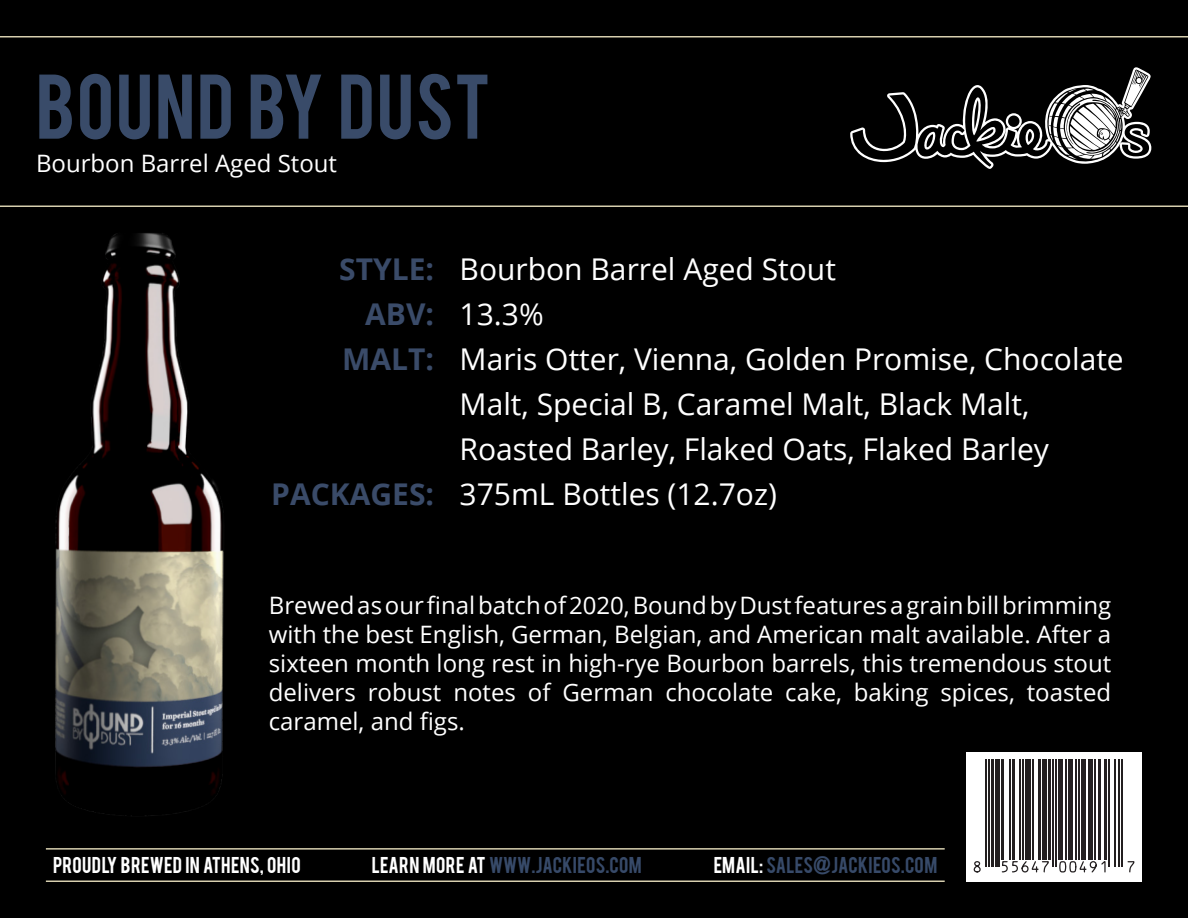
<style>
.page{position:relative;width:1188px;height:918px;background:#000}
.page>*{position:absolute;margin:0;border:0;box-sizing:border-box;transform-origin:0 0}
.t1{font:72px "Bebas";letter-spacing:.025em;color:#394b69}
.t2{font:30px/45px "Open Sans";color:#fff}
.t3{font:700 30px "Open Sans";color:#3a4b69}
.t4{font:24px/28.8px "Open Sans";color:#fff;text-align:justify}
.t5{font:18px "Bebas";letter-spacing:.015em;color:#374a69}
.t6{font:18px "Bebas";letter-spacing:.02em;color:#fff}
.s1{color:#fff}
</style>
<div class="page">
<hr style="left:0;top:205px;width:1188px;height:2px;background:#d7cfaf">
<hr style="left:0;top:36px;width:1188px;height:2px;background:#d7cfaf">
<div style="left:967px;top:752px;width:175px;height:130px;background:#fff"></div>
<hr style="left:46px;top:848px;width:899px;height:2px;background:#d7cfaf">
<hr style="left:46px;top:880px;width:899px;height:2px;background:#d7cfaf">
<svg style="left:850px;top:67px;width:301px;height:102px"></svg>
<img style="left:55px;top:233px;width:169px;height:583px">
<svg style="left:985px;top:760px;width:137px;height:100px"></svg>
<hr style="left:986px;top:760px;width:1px;height:107px;background:#231f20">
<hr style="left:989px;top:760px;width:1px;height:107px;background:#231f20">
<hr style="left:991px;top:760px;width:3px;height:107px;background:#231f20">
<hr style="left:996px;top:760px;width:4px;height:107px;background:#231f20">
<hr style="left:1002px;top:760px;width:2px;height:100px;background:#231f20">
<hr style="left:1009px;top:760px;width:1px;height:100px;background:#231f20">
<hr style="left:1012px;top:760px;width:3px;height:100px;background:#231f20">
<hr style="left:1019px;top:760px;width:1px;height:100px;background:#231f20">
<hr style="left:1022px;top:760px;width:1px;height:100px;background:#231f20">
<div style="left:1025px;top:760px;width:5px;height:100px;background:#231f20"></div>
<hr style="left:1032px;top:760px;width:1px;height:100px;background:#231f20">
<hr style="left:1038px;top:760px;width:3px;height:100px;background:#231f20">
<hr style="left:1042px;top:760px;width:4px;height:100px;background:#231f20">
<hr style="left:1048px;top:760px;width:3px;height:100px;background:#231f20">
<hr style="left:1052px;top:760px;width:2px;height:107px;background:#231f20">
<hr style="left:1055px;top:760px;width:2px;height:107px;background:#231f20">
<hr style="left:1058px;top:760px;width:4px;height:100px;background:#231f20">
<hr style="left:1065px;top:760px;width:2px;height:100px;background:#231f20">
<hr style="left:1068px;top:760px;width:4px;height:100px;background:#231f20">
<hr style="left:1075px;top:760px;width:2px;height:100px;background:#231f20">
<hr style="left:1078px;top:760px;width:2px;height:100px;background:#231f20">
<hr style="left:1081px;top:760px;width:4px;height:100px;background:#231f20">
<div style="left:1088px;top:760px;width:5px;height:100px;background:#231f20"></div>
<hr style="left:1094px;top:760px;width:2px;height:100px;background:#231f20">
<hr style="left:1098px;top:760px;width:3px;height:100px;background:#231f20">
<hr style="left:1104px;top:760px;width:3px;height:100px;background:#231f20">
<hr style="left:1109px;top:760px;width:1px;height:107px;background:#231f20">
<hr style="left:1114px;top:760px;width:2px;height:107px;background:#231f20">
<hr style="left:1119px;top:760px;width:1px;height:107px;background:#231f20">
<hr style="left:1122px;top:760px;width:1px;height:107px;background:#231f20">
<svg style="left:973px;top:860px;width:162px;height:13px"></svg>
<p class="t1" style="left:36px;top:54px;width:456px">BOUND BY DUST</p>
<p class="t4" style="left:36px;top:148px;width:303px">Bourbon Barrel Aged Stout</p>
<p class="t3" style="left:339px;top:248px;width:96px">STYLE:</p>
<p class="t3" style="left:365px;top:293px;width:70px">ABV:</p>
<p class="t3" style="left:342px;top:338px;width:93px">MALT:</p>
<p class="t3" style="left:271px;top:473px;width:164px">PACKAGES:</p>
<p class="t2" style="left:460px;top:246px;width:378px">Bourbon Barrel Aged Stout</p>
<p class="t2" style="left:460px;top:291px;width:86px">13.3%</p>
<p class="t2" style="left:460px;top:336px;width:666px">Maris Otter, Vienna, Golden Promise, Chocolate<br>Malt, Special B, Caramel Malt, Black Malt,<br>Roasted Barley, Flaked Oats, Flaked Barley</p>
<p class="t2" style="left:460px;top:471px;width:319px">375mL Bottles (12.7oz)</p>
<p class="t4" style="left:269px;top:591px;width:844px">Brewed as our final batch of 2020, Bound by Dust features a grain bill brimming with the best English, German, Belgian, and American malt available. After a sixteen month long rest in high-rye Bourbon barrels, this tremendous stout delivers robust notes of German chocolate cake, baking spices, toasted caramel, and figs.</p>
<p class="t6" style="left:53px;top:852px;width:249px">PROUDLY BREWED IN ATHENS, OHIO</p>
<p class="t5" style="left:372px;top:852px;width:271px"><span class="s1">LEARN MORE AT</span> WWW.JACKIEOS.COM</p>
<p class="t5" style="left:714px;top:852px;width:225px"><span class="s1">EMAIL:</span> SALES@JACKIEOS.COM</p>
</div>
